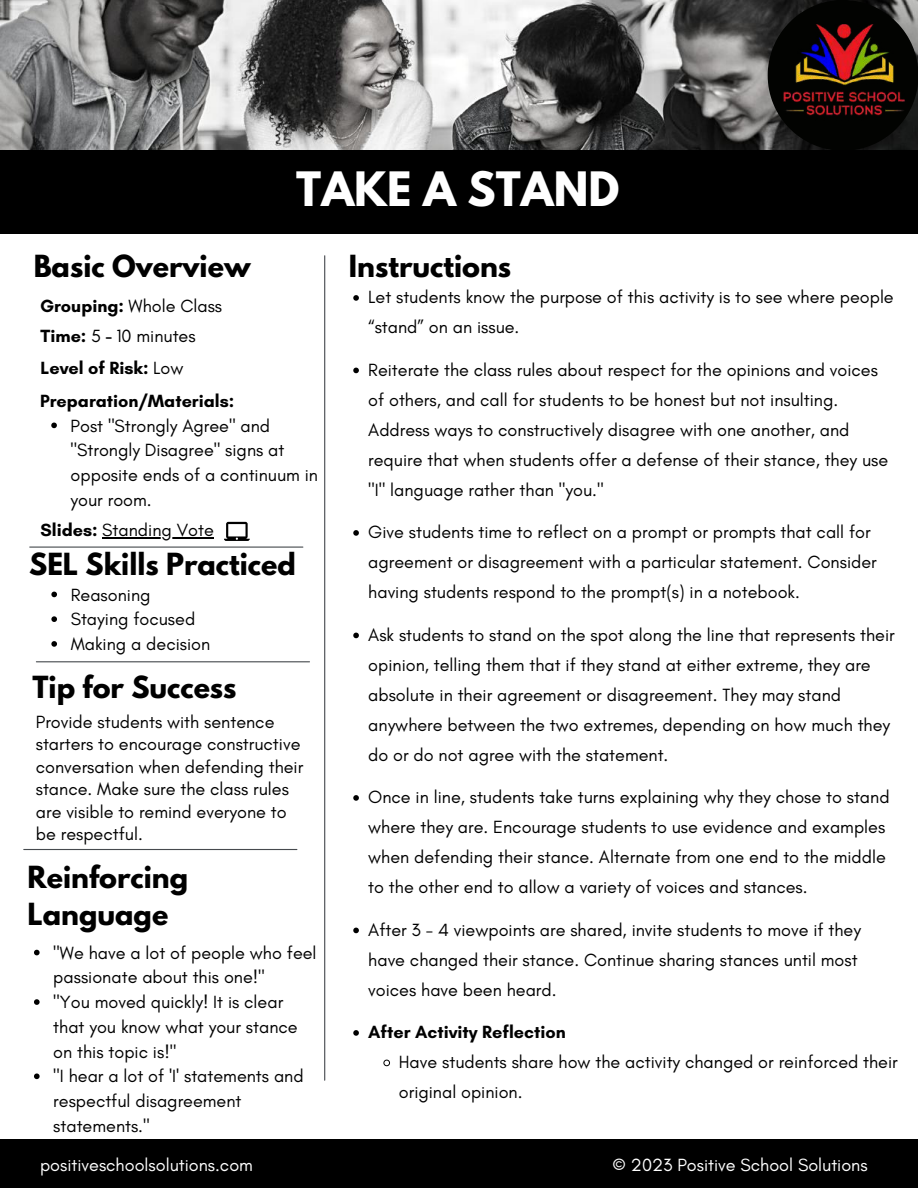
<style>
.page{position:relative;width:918px;height:1188px;background:#fff}
.page>*{position:absolute;margin:0;border:0;box-sizing:border-box;transform-origin:0 0}
.t1{font:700 42px "League Spartan";color:#fff}
.t2{font:700 27px/37.2px "League Spartan";color:#000}
.t3{font:18px/30px "Glacial Indifference";color:#000}
.t4{font:700 18px "Glacial Indifference";color:#000}
.t5{font:18px "Glacial Indifference";color:#fff}
.s1{font-weight:700}
.s2{font-weight:400}
</style>
<div class="page">
<img style="left:0;top:0;width:768px;height:151px">
<svg style="left:768px;top:0;width:150px;height:151px;background:#272726"></svg>
<img style="left:773px;top:0;width:140px;height:140px">
<div style="left:0;top:151px;width:918px;height:83px;background:#000"></div>
<div style="left:0;top:1139px;width:918px;height:49px;background:#000"></div>
<hr style="left:324px;top:256px;width:1px;height:824px;background:#464a4e">
<hr style="left:30px;top:547px;width:273px;height:1px;background:#464a4e">
<hr style="left:24px;top:849px;width:273px;height:1px;background:#464a4e">
<hr style="left:36px;top:661px;width:274px;height:1px;background:#464a4e">
<svg style="left:51px;top:423px;width:6px;height:5px"></svg>
<svg style="left:51px;top:592px;width:6px;height:5px"></svg>
<svg style="left:51px;top:616px;width:6px;height:6px"></svg>
<svg style="left:51px;top:641px;width:6px;height:6px"></svg>
<svg style="left:34px;top:950px;width:6px;height:5px"></svg>
<svg style="left:34px;top:999px;width:6px;height:6px"></svg>
<svg style="left:34px;top:1073px;width:6px;height:6px"></svg>
<hr style="left:102px;top:537px;width:112px;height:1px;background:#000">
<svg style="left:224px;top:522px;width:26px;height:19px"></svg>
<svg style="left:353px;top:295px;width:6px;height:6px"></svg>
<svg style="left:353px;top:368px;width:6px;height:5px"></svg>
<svg style="left:353px;top:530px;width:6px;height:6px"></svg>
<svg style="left:353px;top:633px;width:6px;height:5px"></svg>
<svg style="left:353px;top:795px;width:6px;height:6px"></svg>
<svg style="left:353px;top:928px;width:6px;height:5px"></svg>
<svg style="left:353px;top:1030px;width:6px;height:6px"></svg>
<svg style="left:383px;top:1059px;width:7px;height:7px"></svg>
<p class="t2" style="left:34px;top:251px;width:218px">Basic Overview</p>
<p class="t1" style="left:296px;top:168px;width:325px">TAKE A STAND</p>
<p class="t2" style="left:349px;top:251px;width:164px">Instructions</p>
<p class="t3" style="left:40px;top:290px;width:184px"><span class="s1">Grouping:</span> Whole Class</p>
<h1 class="t3" style="left:41px;top:321px;width:157px"><span class="s1">Time:</span> 5 <span class="s1">-</span> 10 minutes</h1>
<h2 class="t4" style="left:41px;top:357px;width:144px">Level of Risk: <span class="s2">Low</span></h2>
<p class="t4" style="left:40px;top:390px;width:196px">Preparation/Materials:</p>
<p class="t3" style="left:71px;top:413px;width:249px;line-height:24.8px">Post "Strongly Agree" and "Strongly Disagree" signs at opposite ends of a continuum in your room.</p>
<p class="t3" style="left:41px;top:515px;width:175px"><span class="s1">Slides:</span> Standing Vote</p>
<h2 class="t2" style="left:29px;top:549px;width:268px">SEL Skills Practiced</h2>
<p class="t3" style="left:71px;top:579px;width:81px">Reasoning</p>
<p class="t3" style="left:71px;top:604px;width:126px">Staying focused</p>
<p class="t3" style="left:71px;top:629px;width:141px">Making a decision</p>
<h3 class="t2" style="left:32px;top:672px;width:206px">Tip for Success</h3>
<p class="t3" style="left:36px;top:710px;width:269px;line-height:22.5px">Provide students with sentence starters to encourage constructive conversation when defending their stance. Make sure the class rules are visible to remind everyone to be respectful.</p>
<h2 class="t2" style="left:28px;top:862px;width:162px">Reinforcing<br>Language</h2>
<p class="t3" style="left:53px;top:940px;width:265px;line-height:24.8px">"We have a lot of people who feel passionate about this one!"</p>
<h2 class="t3" style="left:53px;top:990px;width:246px;line-height:24.8px">"You moved quickly! It is clear that you know what your stance on this topic is!"</h2>
<p class="t3" style="left:53px;top:1064px;width:252px;line-height:24.8px">"I hear a lot of 'I' statements and respectful disagreement statements."</p>
<h2 class="t3" style="left:368px;top:282px;width:527px">Let students know the purpose of this activity is to see where people “stand” on an issue.</h2>
<p class="t3" style="left:368px;top:354px;width:522px">Reiterate the class rules about respect for the opinions and voices of others, and call for students to be honest but not insulting.<br>Address ways to constructively disagree with one another, and require that when students offer a defense of their stance, they use "I" language rather than "you."</p>
<p class="t3" style="left:368px;top:517px;width:510px">Give students time to reflect on a prompt or prompts that call for agreement or disagreement with a particular statement. Consider having students respond to the prompt(s) in a notebook.</p>
<p class="t3" style="left:368px;top:619px;width:528px">Ask students to stand on the spot along the line that represents their opinion, telling them that if they stand at either extreme, they are absolute in their agreement or disagreement. They may stand</p>
<p class="t3" style="left:368px;top:709px;width:523px">anywhere between the two extremes, depending on how much they do or do not agree with the statement.</p>
<p class="t3" style="left:368px;top:782px;width:523px">Once in line, students take turns explaining why they chose to stand where they are. Encourage students to use evidence and examples when defending their stance. Alternate from one end to the middle</p>
<p class="t3" style="left:368px;top:872px;width:441px">to the other end to allow a variety of voices and stances.</p>
<p class="t3" style="left:368px;top:914px;width:494px">After 3 - 4 viewpoints are shared, invite students to move if they have changed their stance. Continue sharing stances until most voices have been heard.</p>
<p class="t4" style="left:368px;top:1021px;width:199px">After Activity Reflection</p>
<p class="t3" style="left:399px;top:1047px;width:500px">Have students share how the activity changed or reinforced their original opinion.</p>
<p class="t5" style="left:40px;top:1154px;width:214px">positiveschoolsolutions.com</p>
<p class="t5" style="left:613px;top:1154px;width:257px">© 2023 Positive School Solutions</p>
</div>
